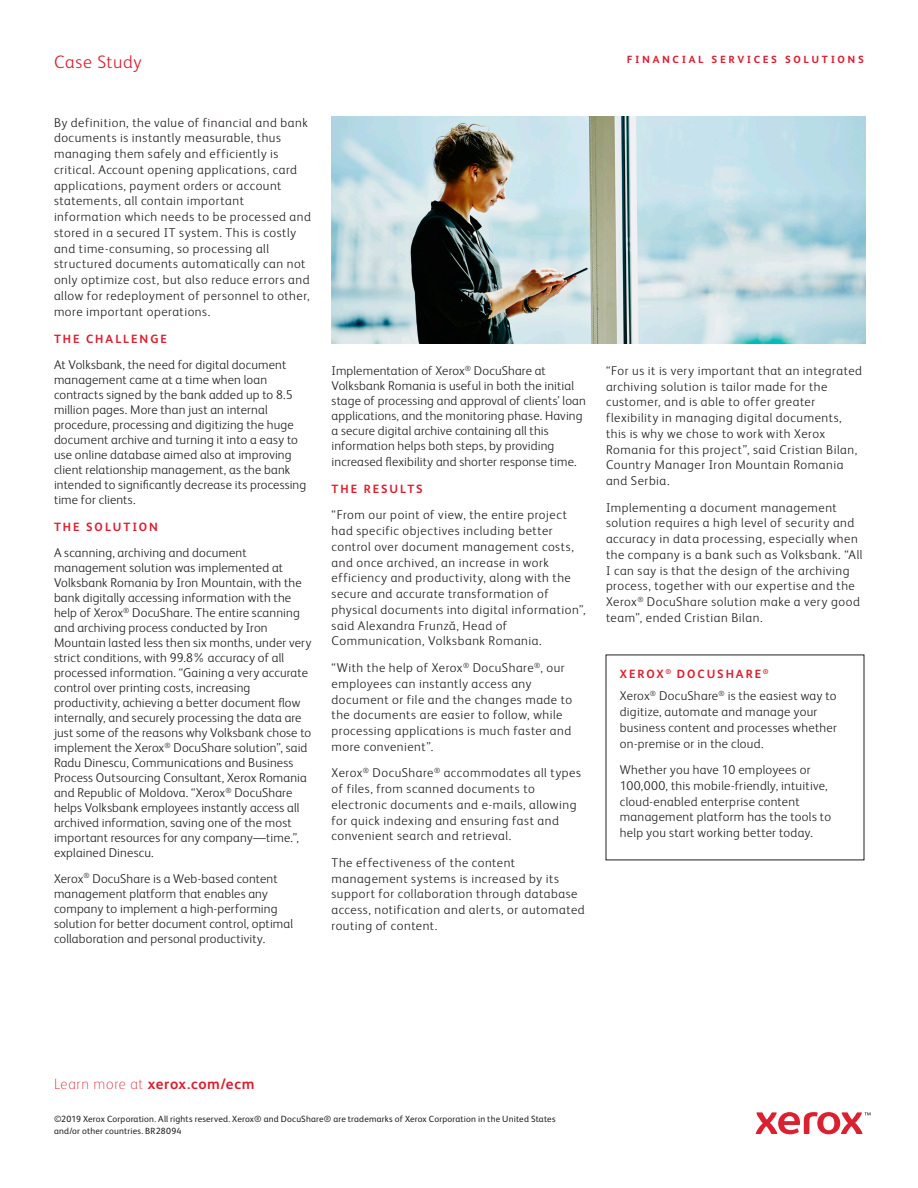
<style>
.page{position:relative;width:918px;height:1188px;background:#fff}
.page>*{position:absolute;margin:0;border:0;box-sizing:border-box;transform-origin:0 0}
.Cover_Subhead{font:300 18px "Xerox Sans";letter-spacing:.035em;color:#db1e30}
.Call_to_action{font:700 15px "Xerox Sans";letter-spacing:.045em;color:#db1e30}
.Body_Text{font:300 12.75px/15.8px "Xerox Sans";letter-spacing:.03em;color:#231f20}
.Body_Text-2{font:300 12.75px/15px "Xerox Sans";letter-spacing:.01em;color:#231f20}
.Body_Text___Bullets{font:300 12.75px/15.8px "Xerox Sans";letter-spacing:.02em;color:#231f20}
.Body_Text-3{font:700 12px "Xerox Sans";letter-spacing:.165em;color:#db1e30}
.Page_Header{font:700 12px "Xerox Sans Expert";letter-spacing:.22em;color:#db1e30}
.Body_Subhead{font:700 12px "Xerox Sans";letter-spacing:.165em;color:#db1e30}
.Legal{font:9px/12px "Xerox Sans";letter-spacing:.02em;color:#231f20}
.s1{font-weight:100}
</style>
<div class="page">
<svg style="left:756px;top:1112px;width:114px;height:22px"></svg>
<img style="left:332px;top:117px;width:534px;height:226px">
<p class="Cover_Subhead" style="left:54px;top:50px;width:89px">Case Study</p>
<p class="Body_Text" style="left:54px;top:114px;width:259px">By definition, the value of financial and bank documents is instantly measurable, thus managing them safely and efficiently is critical. Account opening applications, card applications, payment orders or account statements, all contain important information which needs to be processed and stored in a secured IT system. This is costly and time-consuming, so processing all structured documents automatically can not only optimize cost, but also reduce errors and allow for redeployment of personnel to other, more important operations.</p>
<p class="Body_Text-3" style="left:54px;top:331px;width:114px">THE CHALLENGE</p>
<p class="Body_Text-2" style="left:54px;top:356px;width:254px">At Volksbank, the need for digital document management came at a time when loan contracts signed by the bank added up to 8.5 million pages. More than just an internal procedure, processing and digitizing the huge document archive and turning it into a easy to use online database aimed also at improving client relationship management, as the bank intended to significantly decrease its processing time for clients.</p>
<p class="Body_Text-3" style="left:54px;top:519px;width:106px">THE SOLUTION</p>
<p class="Body_Text-2" style="left:54px;top:544px;width:259px">A scanning, archiving and document management solution was implemented at Volksbank Romania by Iron Mountain, with the bank digitally accessing information with the help of Xerox<sup>®</sup> DocuShare. The entire scanning and archiving process conducted by Iron Mountain lasted less then six months, under very strict conditions, with 99.8% accuracy of all processed information. “Gaining a very accurate control over printing costs, increasing productivity, achieving a better document flow internally, and securely processing the data are just some of the reasons why Volksbank chose to implement the Xerox<sup>®</sup> DocuShare solution”, said Radu Dinescu, Communications and Business Process Outsourcing Consultant, Xerox Romania and Republic of Moldova. “Xerox<sup>®</sup> DocuShare helps Volksbank employees instantly access all archived information, saving one of the most important resources for any company—time.”, explained Dinescu.</p>
<p class="Body_Text" style="left:54px;top:870px;width:241px;line-height:15px">Xerox<sup>®</sup> DocuShare is a Web-based content management platform that enables any company to implement a high-performing solution for better document control, optimal collaboration and personal productivity.</p>
<p class="Body_Text-2" style="left:332px;top:362px;width:256px">Implementation of Xerox<sup>®</sup> DocuShare at Volksbank Romania is useful in both the initial stage of processing and approval of clients’ loan applications, and the monitoring phase. Having a secure digital archive containing all this information helps both steps, by providing increased flexibility and shorter response time.</p>
<p class="Body_Text-3" style="left:332px;top:481px;width:93px">THE RESULTS</p>
<p class="Body_Text" style="left:332px;top:507px;width:256px">“From our point of view, the entire project had specific objectives including better control over document management costs, and once archived, an increase in work efficiency and productivity, along with the secure and accurate transformation of physical documents into digital information”, said Alexandra Frunză, Head of Communication, Volksbank Romania.</p>
<p class="Body_Text" style="left:332px;top:659px;width:242px">“With the help of Xerox<sup>®</sup> DocuShare<sup>®</sup>, our employees can instantly access any document or file and the changes made to the documents are easier to follow, while processing applications is much faster and more convenient”.</p>
<p class="Body_Text" style="left:332px;top:764px;width:251px">Xerox<sup>®</sup> DocuShare<sup>®</sup> accommodates all types of files, from scanned documents to electronic documents and e-mails, allowing for quick indexing and ensuring fast and convenient search and retrieval.</p>
<p class="Body_Text" style="left:332px;top:854px;width:255px">The effectiveness of the content management systems is increased by its support for collaboration through database access, notification and alerts, or automated routing of content.</p>
<p class="Page_Header" style="left:627px;top:55px;width:239px">FINANCIAL SERVICES SOLUTIONS</p>
<p class="Body_Text" style="left:606px;top:362px;width:258px">“For us it is very important that an integrated archiving solution is tailor made for the customer, and is able to offer greater flexibility in managing digital documents, this is why we chose to work with Xerox Romania for this project”, said Cristian Bilan, Country Manager Iron Mountain Romania and Serbia.</p>
<p class="Body_Text" style="left:606px;top:499px;width:258px">Implementing a document management solution requires a high level of security and accuracy in data processing, especially when the company is a bank such as Volksbank. “All I can say is that the design of the archiving process, together with our expertise and the Xerox<sup>®</sup> DocuShare solution make a very good team”, ended Cristian Bilan.</p>
<p class="Body_Subhead" style="left:620px;top:666px;width:150px">XEROX<sup>®</sup> DOCUSHARE<sup>®</sup></p>
<p class="Body_Text___Bullets" style="left:620px;top:687px;width:219px">Xerox<sup>®</sup> DocuShare<sup>®</sup> is the easiest way to digitize, automate and manage your business content and processes whether on-premise or in the cloud.</p>
<p class="Body_Text___Bullets" style="left:620px;top:761px;width:213px">Whether you have 10 employees or 100,000, this mobile-friendly, intuitive, cloud-enabled enterprise content management platform has the tools to help you start working better today.</p>
<p class="Call_to_action" style="left:54px;top:1074px;width:202px"><span class="s1">Learn more at</span> xerox.com/ecm</p>
<p class="Legal" style="left:54px;top:1112px;width:503px">©2019 Xerox Corporation. All rights reserved. Xerox® and DocuShare® are trademarks of Xerox Corporation in the United States and/or other countries. BR28094</p>
</div>
